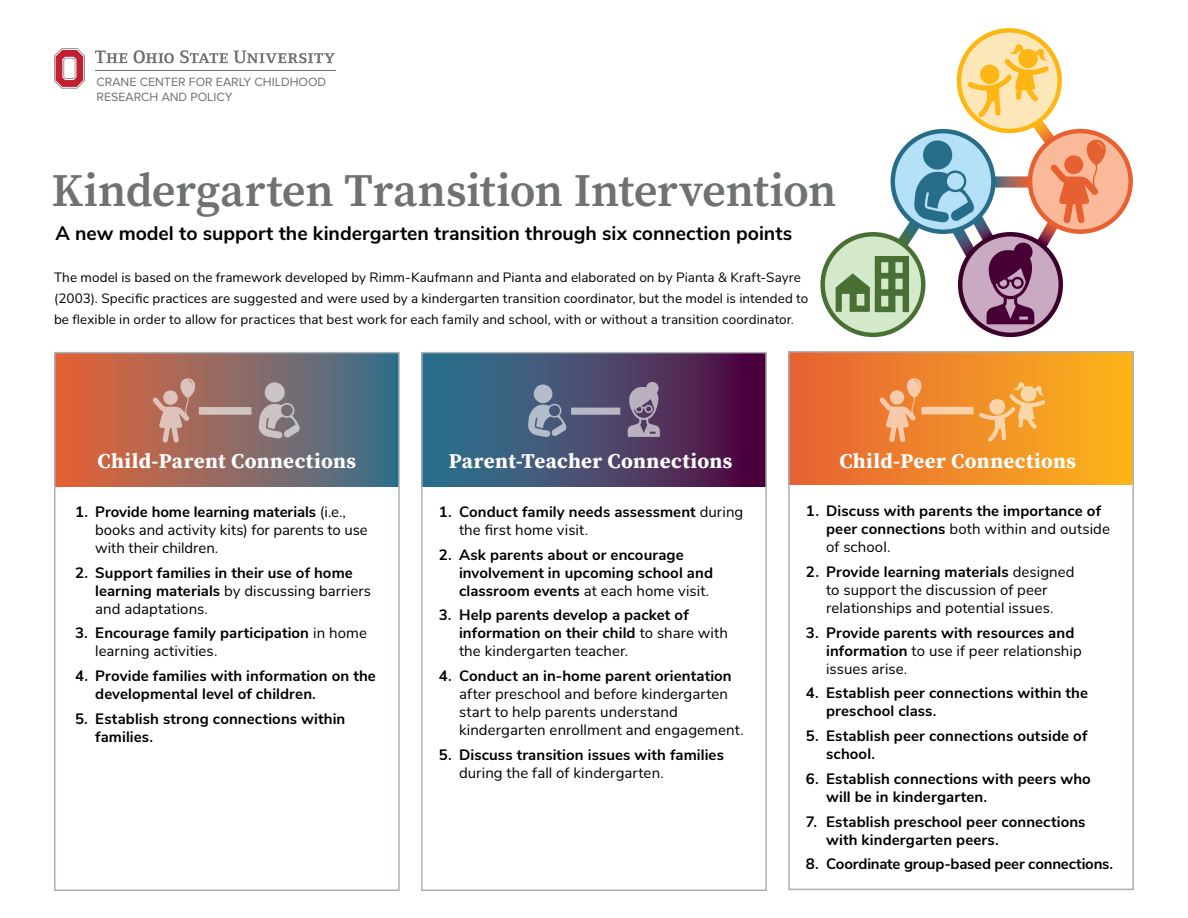
<style>
.page{position:relative;width:1188px;height:918px;background:#fff}
.page>*{position:absolute;margin:0;border:0;box-sizing:border-box;transform-origin:0 0}
.t1{font:600 46.5px "Buckeye Serif";letter-spacing:-.01em;color:#6f7272}
.t2{font:700 21px "Buckeye Serif";letter-spacing:.015em;color:#fff}
.t3{font:700 19.5px "Buckeye Sans";color:#000}
.t4{font:700 15px/18px "Buckeye Sans";letter-spacing:.005em;color:#000}
.t5{font:15px/18px "Buckeye Sans";letter-spacing:.005em;color:#000}
.t6{font:700 15px "Buckeye Sans";letter-spacing:-.015em;color:#000}
.t7{font:13.5px/21px "Buckeye Sans";letter-spacing:.005em;color:#000}
.t8{font:12.45px/14.9px "Proxima Nova";color:#6f7272}
.s1{font-weight:700}
.s2{font-weight:400}
</style>
<div class="page">
<svg style="left:960px;top:234px;width:101px;height:101px"></svg>
<svg style="left:1030px;top:131px;width:101px;height:101px;background:#f6a986"></svg>
<svg style="left:959px;top:30px;width:101px;height:101px"></svg>
<svg style="left:823px;top:234px;width:100px;height:101px"></svg>
<div style="left:820px;top:232px;width:105px;height:105px;border:4px solid #497034;border-radius:50%"></div>
<svg style="left:836px;top:44px;width:270px;height:280px"></svg>
<svg style="left:424px;top:355px;width:340px;height:131px;background:#44446a"></svg>
<div style="left:421px;top:352px;width:346px;height:539px;border:2px solid #a7b1b7"></div>
<div style="left:788px;top:351px;width:344px;height:134px;background:linear-gradient(to right,#e56135,#fbb41b)"></div>
<div style="left:788px;top:351px;width:346px;height:539px;border:2px solid #a7b1b7"></div>
<div style="left:54px;top:353px;width:344px;height:133px;background:linear-gradient(to right,#ea6335,#396f8c)"></div>
<div style="left:54px;top:352px;width:346px;height:539px;border:2px solid #a7b1b7"></div>
<svg style="left:54px;top:48px;width:31px;height:41px"></svg>
<hr style="left:95px;top:70px;width:241px;height:1px;background:#6f7272">
<svg style="left:95px;top:51px;width:32px;height:12px"></svg>
<svg style="left:134px;top:50px;width:40px;height:13px"></svg>
<svg style="left:180px;top:50px;width:48px;height:13px"></svg>
<svg style="left:234px;top:51px;width:101px;height:12px"></svg>
<div style="left:571px;top:408px;width:49px;height:7px;background:#b7b7c5"></div>
<svg style="left:528px;top:404px;width:39px;height:33px"></svg>
<div style="left:534px;top:384px;width:18px;height:19px;background:#b4bdca;border-radius:50%"></div>
<svg style="left:628px;top:382px;width:32px;height:55px;background:#8d7f98"></svg>
<div style="left:199px;top:407px;width:52px;height:8px;background:#d4c3c0"></div>
<svg style="left:152px;top:378px;width:43px;height:65px;background:#bd8778"></svg>
<svg style="left:163px;top:390px;width:15px;height:15px"></svg>
<svg style="left:259px;top:403px;width:41px;height:36px"></svg>
<div style="left:265px;top:382px;width:20px;height:21px;background:#cac4c5;border-radius:50%"></div>
<div style="left:921px;top:407px;width:53px;height:7px;background:#f8cfa9"></div>
<svg style="left:879px;top:378px;width:43px;height:65px;background:#ef9758"></svg>
<div style="left:890px;top:390px;width:14px;height:15px;background:#f7caab;border-radius:50%"></div>
<svg style="left:979px;top:382px;width:67px;height:60px;background:#f4a849"></svg>
<svg style="left:989px;top:399px;width:16px;height:16px"></svg>
<p class="t8" style="left:97px;top:74px;width:231px">CRANE CENTER FOR EARLY CHILDHOOD<br>RESEARCH AND POLICY</p>
<h1 class="t1" style="left:51px;top:159px;width:787px">Kindergarten Transition Intervention</h1>
<h3 class="t3" style="left:56px;top:219px;width:738px">A new model to support the kindergarten transition through six connection points</h3>
<p class="t7" style="left:54px;top:266px;width:756px">The model is based on the framework developed by Rimm-Kaufmann and Pianta and elaborated on by Pianta &amp; Kraft-Sayre (2003). Specific practices are suggested and were used by a kindergarten transition coordinator, but the model is intended to be flexible in order to allow for practices that best work for each family and school, with or without a transition coordinator.</p>
<h2 class="t2" style="left:98px;top:447px;width:260px">Child-Parent Connections</h2>
<p class="t5" style="left:95px;top:502px;width:274px;text-indent:-20px"><span class="s1">1. Provide home learning materials</span> (i.e., books and activity kits) for parents to use with their children.</p>
<p class="t4" style="left:95px;top:562px;width:277px;text-indent:-20px">2. Support families in their use of home learning materials <span class="s2">by discussing barriers and adaptations.</span></p>
<p class="t4" style="left:95px;top:623px;width:273px;text-indent:-20px">3. Encourage family participation <span class="s2">in home learning activities.</span></p>
<p class="t4" style="left:95px;top:666px;width:282px;text-indent:-20px">4. Provide families with information on the developmental level of children.</p>
<p class="t4" style="left:95px;top:709px;width:252px;text-indent:-20px">5. Establish strong connections within families.</p>
<h2 class="t2" style="left:449px;top:447px;width:285px">Parent-Teacher Connections</h2>
<p class="t4" style="left:459px;top:502px;width:286px;text-indent:-20px">1. Conduct family needs assessment <span class="s2">during the first home visit.</span></p>
<p class="t4" style="left:459px;top:544px;width:256px;text-indent:-20px">2. Ask parents about or encourage involvement in upcoming school and classroom events <span class="s2">at each home visit.</span></p>
<p class="t4" style="left:459px;top:605px;width:271px;text-indent:-20px">3. Help parents develop a packet of information on their child <span class="s2">to share with the kindergarten teacher.</span></p>
<p class="t4" style="left:439px;top:666px;width:294px">4. Conduct an in-home parent orientation</p>
<p class="t5" style="left:459px;top:684px;width:286px">after preschool and before kindergarten start to help parents understand kindergarten enrollment and engagement.</p>
<p class="t4" style="left:439px;top:745px;width:287px">5. Discuss transition issues with families</p>
<p class="t5" style="left:459px;top:763px;width:206px">during the fall of kindergarten.</p>
<h2 class="t2" style="left:839px;top:446px;width:238px">Child-Peer Connections</h2>
<p class="t4" style="left:826px;top:501px;width:285px;text-indent:-20px">1. Discuss with parents the importance of peer connections <span class="s2">both within and outside of school.</span></p>
<p class="t5" style="left:806px;top:562px;width:270px;text-align:center"><span class="s1">2. Provide learning materials</span> designed to support the discussion of peer relationships and potential issues.</p>
<p class="t4" style="left:826px;top:622px;width:257px;text-indent:-20px">3. Provide parents with resources and information <span class="s2">to use if peer relationship issues arise.</span></p>
<p class="t4" style="left:826px;top:683px;width:263px;text-indent:-20px">4. Establish peer connections within the preschool class.</p>
<p class="t4" style="left:826px;top:726px;width:263px;text-indent:-20px">5. Establish peer connections outside of school.</p>
<p class="t4" style="left:826px;top:769px;width:266px;text-indent:-20px">6. Establish connections with peers who will be in kindergarten.</p>
<p class="t4" style="left:826px;top:811px;width:261px;text-indent:-20px">7. Establish preschool peer connections with kindergarten peers.</p>
<p class="t6" style="left:806px;top:853px;width:309px">8. Coordinate group-based peer connections.</p>
</div>
